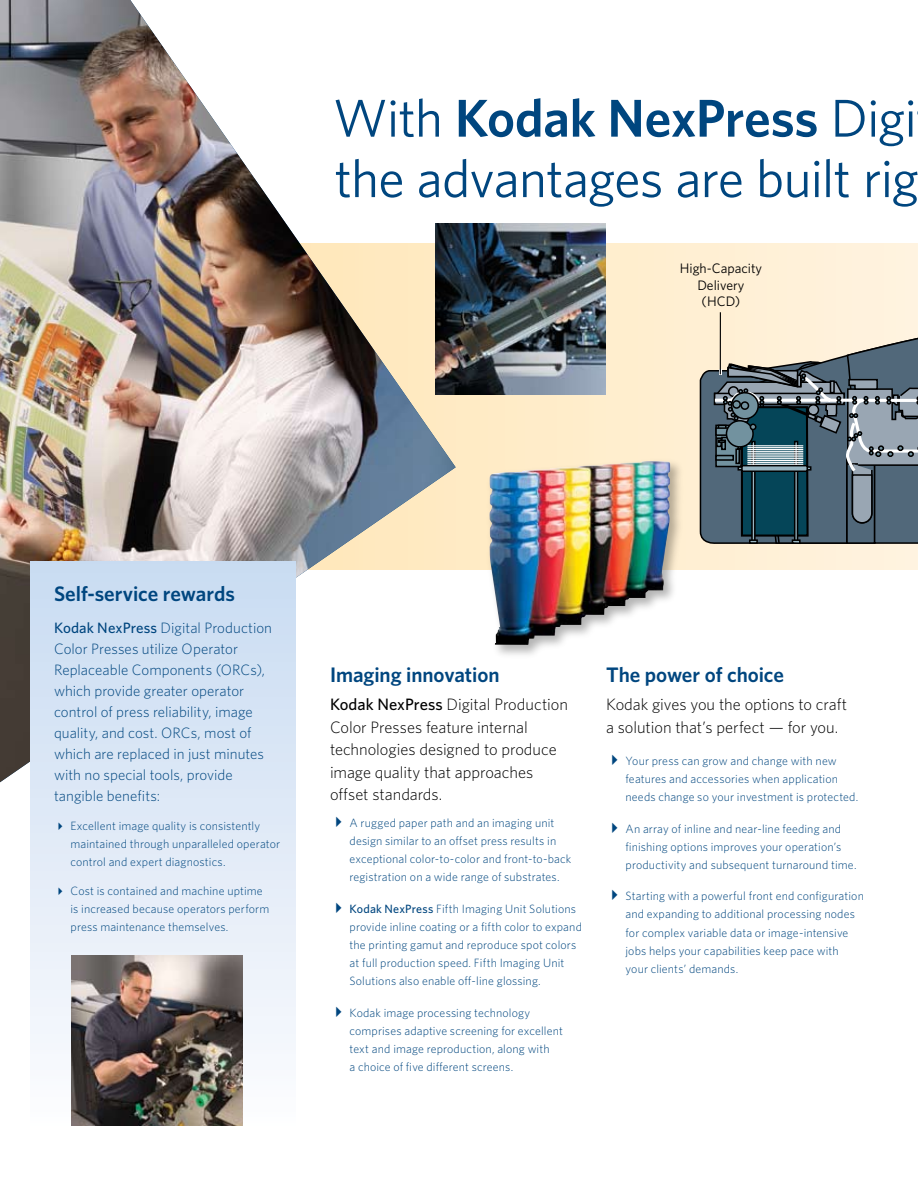
<style>
.page{position:relative;width:918px;height:1188px;background:#fff}
.page>*{position:absolute;margin:0;border:0;box-sizing:border-box;transform-origin:0 0}
.t1{font:53.25px "Whitney K";letter-spacing:-.015em;color:#00467f}
.t2{font:600 53.25px "Whitney K";letter-spacing:-.01em;color:#00467f}
.t3{font:600 21px "Whitney K";letter-spacing:-.005em;color:#00467f}
.t4{font:300 16.5px/22.5px "Whitney K";letter-spacing:-.005em;color:#000}
.t5{font:300 15px/21px "Whitney K";color:#00467f}
.t6{font:13.8px/16.5px "Whitney K";color:#000;text-align:center}
.t7{font:300 12px/18px "Whitney K";letter-spacing:.01em;color:#00467f}
.s1{font-weight:400}
.s2{font-weight:500}
</style>
<div class="page">
<div style="left:282px;top:243px;width:636px;height:326px;background:#ffefd1"></div>
<img style="left:0;top:0;width:456px;height:783px">
<div style="left:30px;top:561px;width:266px;height:569px;background:linear-gradient(to bottom,#caddf3,#f8f7f9)"></div>
<img style="left:71px;top:956px;width:171px;height:169px">
<img style="left:435px;top:224px;width:171px;height:170px">
<svg style="left:699px;top:309px;width:219px;height:236px"></svg>
<hr style="left:720px;top:312px;width:1px;height:62px;background:#000">
<div style="left:485px;top:456px;width:200px;height:204px;background:#000;opacity:.3"></div>
<img style="left:489px;top:461px;width:181px;height:184px">
<h1 class="t2" style="left:333px;top:86px;width:585px"><span class="s1">With</span> Kodak NexPress <span class="s1">Digi</span></h1>
<h1 class="t1" style="left:334px;top:147px;width:586px">the advantages are built rig</h1>
<p class="t6" style="left:680px;top:260px;width:84px">High-Capacity<br>Delivery (HCD)</p>
<h2 class="t3" style="left:54px;top:581px;width:182px">Self-service rewards</h2>
<p class="t5" style="left:54px;top:617px;width:220px"><span class="s2">Kodak NexPress</span> Digital Production<br>Color Presses utilize Operator<br>Replaceable Components (ORCs), which provide greater operator control of press reliability, image quality, and cost. ORCs, most of which are replaced in just minutes with no special tools, provide tangible benefits:</p>
<p class="t7" style="left:71px;top:817px;width:211px;text-indent:-17px">✔ Excellent image quality is consistently maintained through unparalleled operator control and expert diagnostics.</p>
<p class="t7" style="left:71px;top:882px;width:200px;text-indent:-17px">✔ Cost is contained and machine uptime is increased because operators perform press maintenance themselves.</p>
<h2 class="t3" style="left:330px;top:662px;width:171px">Imaging innovation</h2>
<h3 class="t4" style="left:330px;top:693px;width:240px"><span class="s2">Kodak NexPress</span> Digital Production<br>Color Presses feature internal technologies designed to produce image quality that approaches offset standards.</h3>
<p class="t7" style="left:350px;top:814px;width:223px;text-indent:-20px">✔ A rugged paper path and an imaging unit design similar to an offset press results in exceptional color-to-color and front-to-back registration on a wide range of substrates.</p>
<p class="t7" style="left:350px;top:899px;width:234px;text-indent:-20px">✔ <span class="s2">Kodak NexPress</span> Fifth Imaging Unit Solutions provide inline coating or a fifth color to expand the printing gamut and reproduce spot colors at full production speed. Fifth Imaging Unit Solutions also enable off-line glossing.</p>
<p class="t7" style="left:350px;top:1003px;width:215px;text-indent:-20px">✔ Kodak image processing technology comprises adaptive screening for excellent text and image reproduction, along with<br>a choice of five different screens.</p>
<h2 class="t3" style="left:606px;top:662px;width:180px">The power of choice</h2>
<h3 class="t4" style="left:606px;top:693px;width:243px">Kodak gives you the options to craft a solution that’s perfect — for you.</h3>
<p class="t7" style="left:626px;top:751px;width:234px;text-indent:-20px">✔ Your press can grow and change with new features and accessories when application needs change so your investment is protected.</p>
<p class="t7" style="left:626px;top:819px;width:233px;text-indent:-20px">✔ An array of inline and near-line feeding and finishing options improves your operation’s productivity and subsequent turnaround time.</p>
<p class="t7" style="left:626px;top:887px;width:240px;text-indent:-20px">✔ Starting with a powerful front end configuration and expanding to additional processing nodes for complex variable data or image-intensive jobs helps your capabilities keep pace with your clients’ demands.</p>
</div>
